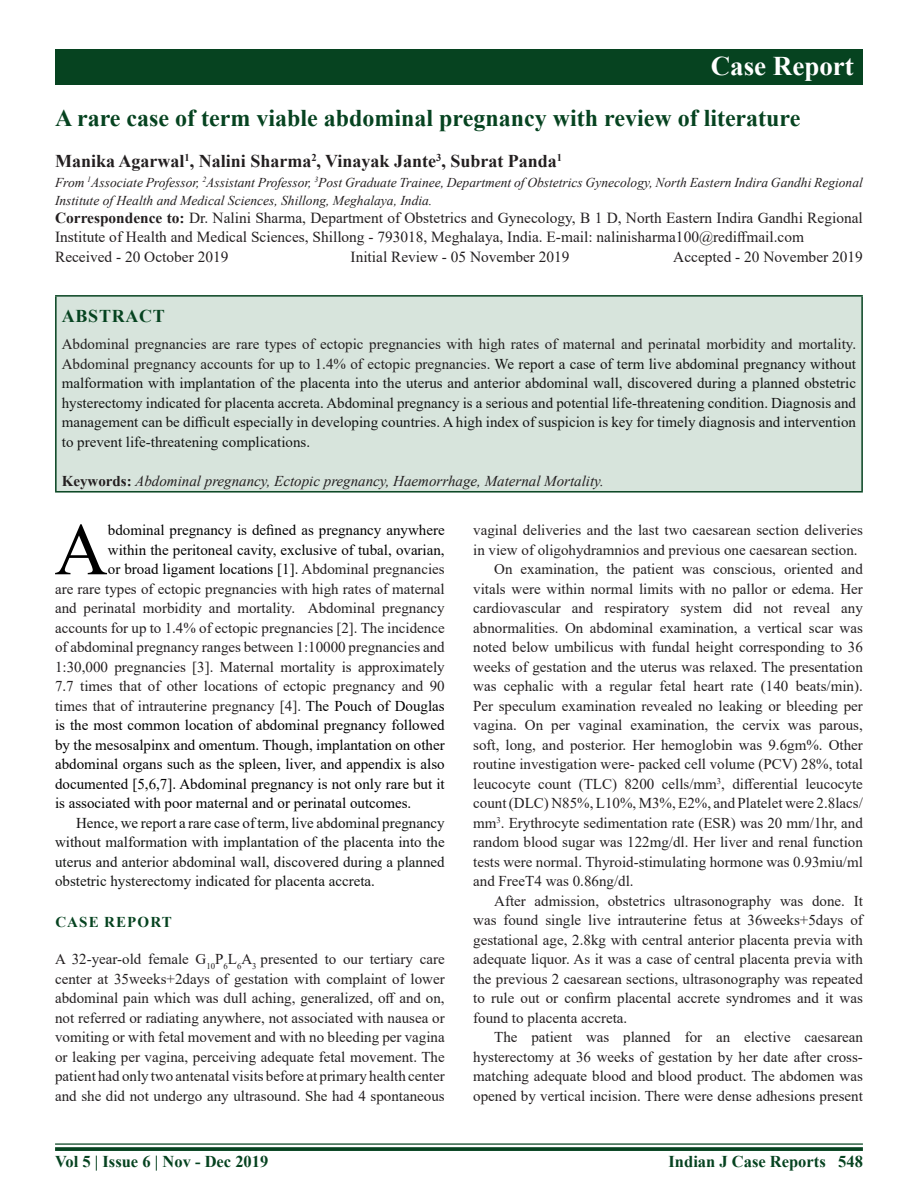
<style>
.page{position:relative;width:918px;height:1188px;background:#fff}
.page>*{position:absolute;margin:0;border:0;box-sizing:border-box;transform-origin:0 0}
.text-drop{font:73.95px "Times New Roman";color:#000}
.t1{font:700 27px "Times New Roman";color:#fff}
.Article-title{font:700 24px "Times New Roman";color:#064320}
.Authors{font:700 18px "Times New Roman";color:#231f20}
.Abstract-Head{font:700 18px "Times New Roman";letter-spacing:.04em;color:#064320}
.t2{font:700 16.5px "Times New Roman";color:#064320}
.Correspondence{font:15.3px/18.5px "Times New Roman";color:#231f20}
.dates{font:15.3px "Times New Roman";color:#231f20}
.text{font:15px/19.5px "Times New Roman";color:#231f20;text-align:justify}
.Abstract-Text{font:15px/19.5px "Times New Roman";color:#131413;text-align:justify}
.text-first{font:15px/19.5px "Times New Roman";color:#231f20;text-align:justify}
.text-drop-2{font:15px "Times New Roman";color:#000}
.text-drop-3{font:15px "Times New Roman";color:#231f20}
.text-2{font:15px/19.5px "Times New Roman";color:#131413;text-align:justify}
.Key_words{font:italic 15px "Times New Roman";color:#231f20}
.Heading1{font:700 15px "Times New Roman";letter-spacing:.075em;color:#064320}
.AuthorAffiliatio{font:italic 13.5px/18px "Times New Roman";color:#231f20}
.s1{font-weight:700}
.s2{color:#231f20}
.s3{font-weight:700;font-style:normal}
.s4{color:#000}
</style>
<div class="page">
<svg style="left:55px;top:1147px;width:808px;height:4px;background:#144e2d"></svg>
<hr style="left:55px;top:1143px;width:808px;height:2px;background:#064320">
<div style="left:55px;top:50px;width:808px;height:35px;background:#064320"></div>
<div style="left:56px;top:296px;width:806px;height:196px;background:#d7e4dc"></div>
<hr style="left:55px;top:297px;width:2px;height:194px;background:#064320">
<hr style="left:55px;top:295px;width:808px;height:2px;background:#064320">
<hr style="left:861px;top:297px;width:2px;height:194px;background:#064320">
<hr style="left:55px;top:491px;width:808px;height:2px;background:#064320">
<h2 class="t1" style="left:711px;top:46px;width:145px">Case Report</h2>
<p class="Article-title" style="left:55px;top:100px;width:747px">A rare case of term viable abdominal pregnancy with review of literature</p>
<p class="Authors" style="left:55px;top:148px;width:509px">Manika Agarwal<sup>1</sup>, Nalini Sharma<sup>2</sup>, Vinayak Jante<sup>3</sup>, Subrat Panda<sup>1</sup></p>
<p class="AuthorAffiliatio" style="left:55px;top:173px;width:809px">From <sup>1</sup>Associate Professor, <sup>2</sup>Assistant Professor, <sup>3</sup>Post Graduate Trainee, Department of Obstetrics Gynecology, North Eastern Indira Gandhi Regional<br>Institute of Health and Medical Sciences, Shillong, Meghalaya, India.</p>
<p class="Correspondence" style="left:55px;top:209px;width:809px"><span class="s1">Correspondence to:</span> Dr. Nalini Sharma, Department of Obstetrics and Gynecology, B 1 D, North Eastern Indira Gandhi Regional<br>Institute of Health and Medical Sciences, Shillong - 793018, Meghalaya, India. E-mail: nalinisharma100@rediffmail.com</p>
<p class="dates" style="left:55px;top:246px;width:175px">Received - 20 October 2019</p>
<p class="dates" style="left:351px;top:246px;width:221px">Initial Review - 05 November 2019</p>
<p class="dates" style="left:673px;top:246px;width:191px">Accepted - 20 November 2019</p>
<p class="Abstract-Head" style="left:62px;top:303px;width:105px">ABSTRACT</p>
<p class="Abstract-Text" style="left:62px;top:334px;width:796px"><span class="s2">Abdominal pregnancies are rare types of ectopic pregnancies with high rates of maternal and perinatal morbidity and mortality.<br>Abdominal pregnancy accounts for up to 1.4% of ectopic pregnancies.</span> We report a case of term live abdominal pregnancy without malformation with implantation of the placenta into the uterus and anterior abdominal wall, discovered during a planned obstetric hysterectomy indicated for placenta accreta. Abdominal pregnancy is a serious and potential life-threatening condition. Diagnosis and management can be difficult especially in developing countries. A high index of suspicion is key for timely diagnosis and intervention to prevent life-threatening complications.</p>
<p class="Key_words" style="left:62px;top:470px;width:544px"><span class="s3">Keywords:</span> Abdominal pregnancy, Ectopic pregnancy, Haemorrhage, Maternal Mortality.</p>
<p class="text-drop" style="left:55px;top:497px;width:55px">A</p>
<p class="text-drop-2" style="left:108px;top:520px;width:338px">bdominal pregnancy is defined as pregnancy anywhere</p>
<p class="text-first" style="left:473px;top:520px;width:391px">vaginal deliveries and the last two caesarean section deliveries in view of oligohydramnios and previous one caesarean section.</p>
<p class="text" style="left:473px;top:559px;width:391px;text-indent:21px">On examination, the patient was conscious, oriented and vitals were within normal limits with no pallor or edema. Her cardiovascular and respiratory system did not reveal any abnormalities. On abdominal examination, a vertical scar was noted below umbilicus with fundal height corresponding to 36 weeks of gestation and the uterus was relaxed. The presentation was cephalic with a regular fetal heart rate (140 beats/min).<br>Per speculum examination revealed no leaking or bleeding per vagina. On per vaginal examination, the cervix was parous, soft, long, and posterior. Her hemoglobin was 9.6gm%. Other routine investigation were- packed cell volume (PCV) 28%, total leucocyte count (TLC) 8200 cells/mm<sup>3</sup>, differential leucocyte count (DLC) N85%, L10%, M3%, E2%, and Platelet were 2.8lacs/ mm<sup>3</sup>. Erythrocyte sedimentation rate (ESR) was 20 mm/1hr, and random blood sugar was 122mg/dl. Her liver and renal function tests were normal. Thyroid-stimulating hormone was 0.93miu/ml and FreeT4 was 0.86ng/dl.</p>
<p class="text" style="left:473px;top:891px;width:391px;text-indent:21px">After admission, obstetrics ultrasonography was done. It was found single live intrauterine fetus at 36weeks+5days of gestational age, 2.8kg with central anterior placenta previa with adequate liquor. As it was a case of central placenta previa with the previous 2 caesarean sections, ultrasonography was repeated to rule out or confirm placental accrete syndromes and it was found to placenta accreta.</p>
<p class="text" style="left:473px;top:1027px;width:391px;text-indent:21px">The patient was planned for an elective caesarean hysterectomy at 36 weeks of gestation by her date after cross&shy;matching adequate blood and blood product. The abdomen was opened by vertical incision. There were dense adhesions present</p>
<p class="text-drop-2" style="left:108px;top:539px;width:338px">within the peritoneal cavity, exclusive of tubal, ovarian,</p>
<p class="text-drop-2" style="left:108px;top:559px;width:338px">or broad ligament locations [1]. <span class="s2">Abdominal pregnancies</span></p>
<p class="text-drop-3" style="left:55px;top:578px;width:391px">are rare types of ectopic pregnancies with high rates of maternal</p>
<p class="text-drop-3" style="left:55px;top:598px;width:391px">and perinatal morbidity and mortality. Abdominal pregnancy</p>
<p class="text-drop-3" style="left:55px;top:617px;width:391px">accounts for up to 1.4% of ectopic pregnancies [2]. The incidence</p>
<p class="text-drop-3" style="left:55px;top:637px;width:391px">of abdominal pregnancy ranges between 1:10000 pregnancies and</p>
<p class="text-drop-3" style="left:55px;top:656px;width:391px">1:30,000 pregnancies [3]. Maternal mortality is approximately</p>
<p class="text-drop-3" style="left:55px;top:676px;width:391px">7.7 times that of other locations of ectopic pregnancy and 90</p>
<p class="text-drop-3" style="left:55px;top:695px;width:391px">times that of intrauterine pregnancy [4]. <span class="s4">The Pouch of Douglas</span></p>
<p class="text-drop-2" style="left:55px;top:715px;width:391px">is the most common location of abdominal pregnancy followed</p>
<p class="text-drop-2" style="left:55px;top:734px;width:391px">by the mesosalpinx and omentum. Though, implantation on other</p>
<p class="text-drop-2" style="left:55px;top:754px;width:391px">abdominal organs such as the spleen, liver, and appendix is also</p>
<p class="text-drop-2" style="left:55px;top:773px;width:391px">documented [5,6,7]. Abdominal pregnancy is not only rare but it</p>
<p class="text-drop-2" style="left:55px;top:793px;width:358px">is associated with poor maternal and or perinatal outcomes.</p>
<p class="text-2" style="left:55px;top:813px;width:391px;text-indent:21px">Hence, we report a rare case of term, live abdominal pregnancy without malformation with implantation of the placenta into the uterus and anterior abdominal wall, discovered during a planned obstetric hysterectomy indicated for placenta accreta.</p>
<p class="Heading1" style="left:55px;top:911px;width:118px">CASE REPORT</p>
<p class="text-first" style="left:55px;top:949px;width:391px">A 32-year-old female G<sub>10</sub>P<sub>6</sub>L<sub>6</sub>A<sub>3</sub> presented to our tertiary care center at 35weeks+2days of gestation with complaint of lower abdominal pain which was dull aching, generalized, off and on, not referred or radiating anywhere, not associated with nausea or vomiting or with fetal movement and with no bleeding per vagina or leaking per vagina, perceiving adequate fetal movement. The patient had only two antenatal visits before at primary health center and she did not undergo any ultrasound. She had 4 spontaneous</p>
<p class="t2" style="left:55px;top:1150px;width:215px">Vol 5 | Issue 6 | Nov - Dec 2019</p>
<p class="t2" style="left:669px;top:1150px;width:196px">Indian J Case Reports 548</p>
</div>
